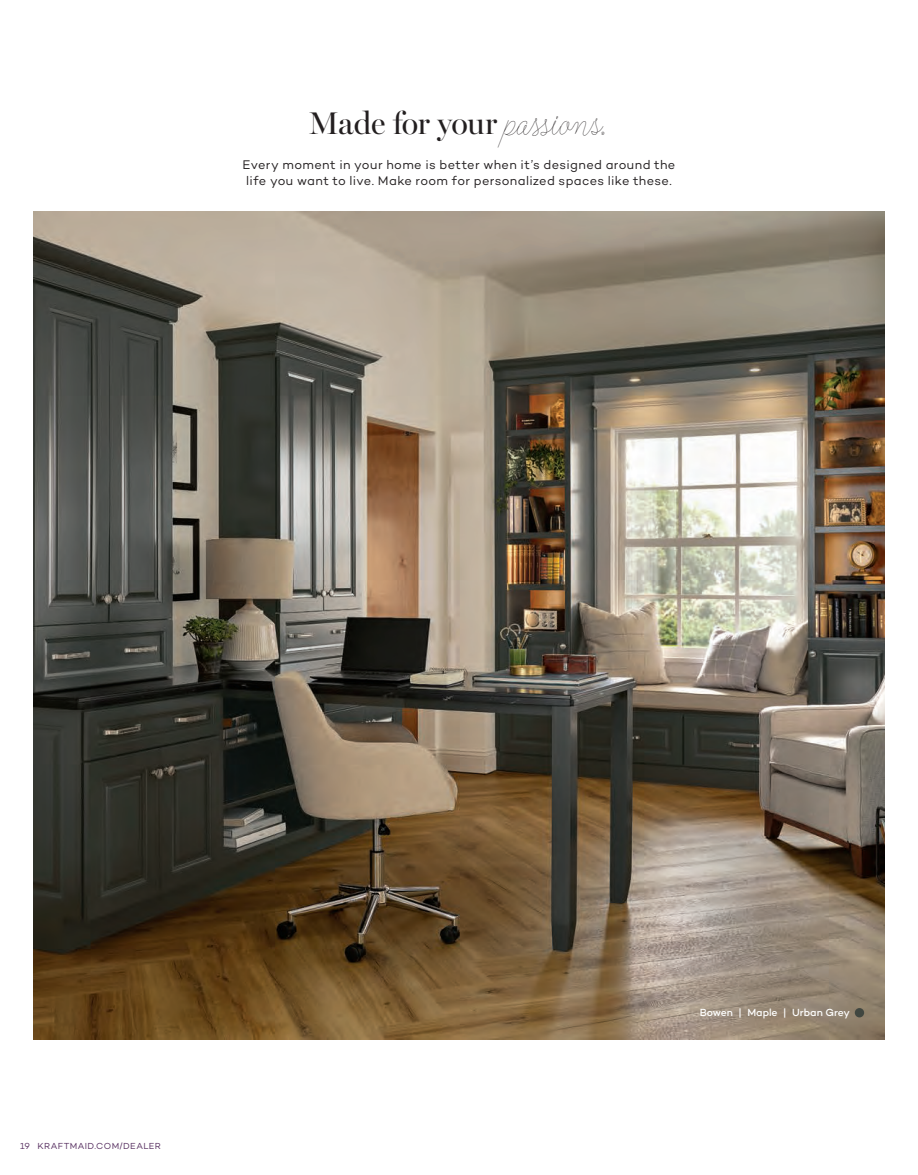
<style>
.page{position:relative;width:918px;height:1175px;background:#fff}
.page>*{position:absolute;margin:0;border:0;box-sizing:border-box;transform-origin:0 0}
.t1{font:31.5px "Miller Banner";letter-spacing:-.025em;color:#231f20}
.t2{font:12.75px/16.5px "Campton";letter-spacing:.025em;color:#231f20}
.door_style_finish-LM{font:500 10.5px "Campton";letter-spacing:-.005em;color:#fff}
.t3{font:8.85px "Campton";letter-spacing:.045em;color:#552d5f}
.s1{font-family:"Flirt Script"}
</style>
<div class="page">
<img style="left:34px;top:212px;width:850px;height:827px">
<div style="left:855px;top:1008px;width:9px;height:9px;background:#404640;border-radius:50%"></div>
<p class="t1" style="left:309px;top:104px;width:302px">Made for your <span class="s1">passions.</span></p>
<p class="t2" style="left:243px;top:156px;width:434px">Every moment in your home is better when it’s designed around the life you want to live. Make room for personalized spaces like these.</p>
<p class="t3" style="left:20px;top:1140px;width:142px">19 KRAFTMAID.COM/DEALER</p>
<p class="door_style_finish-LM" style="left:700px;top:1005px;width:152px">Bowen | Maple | Urban Grey</p>
</div>
